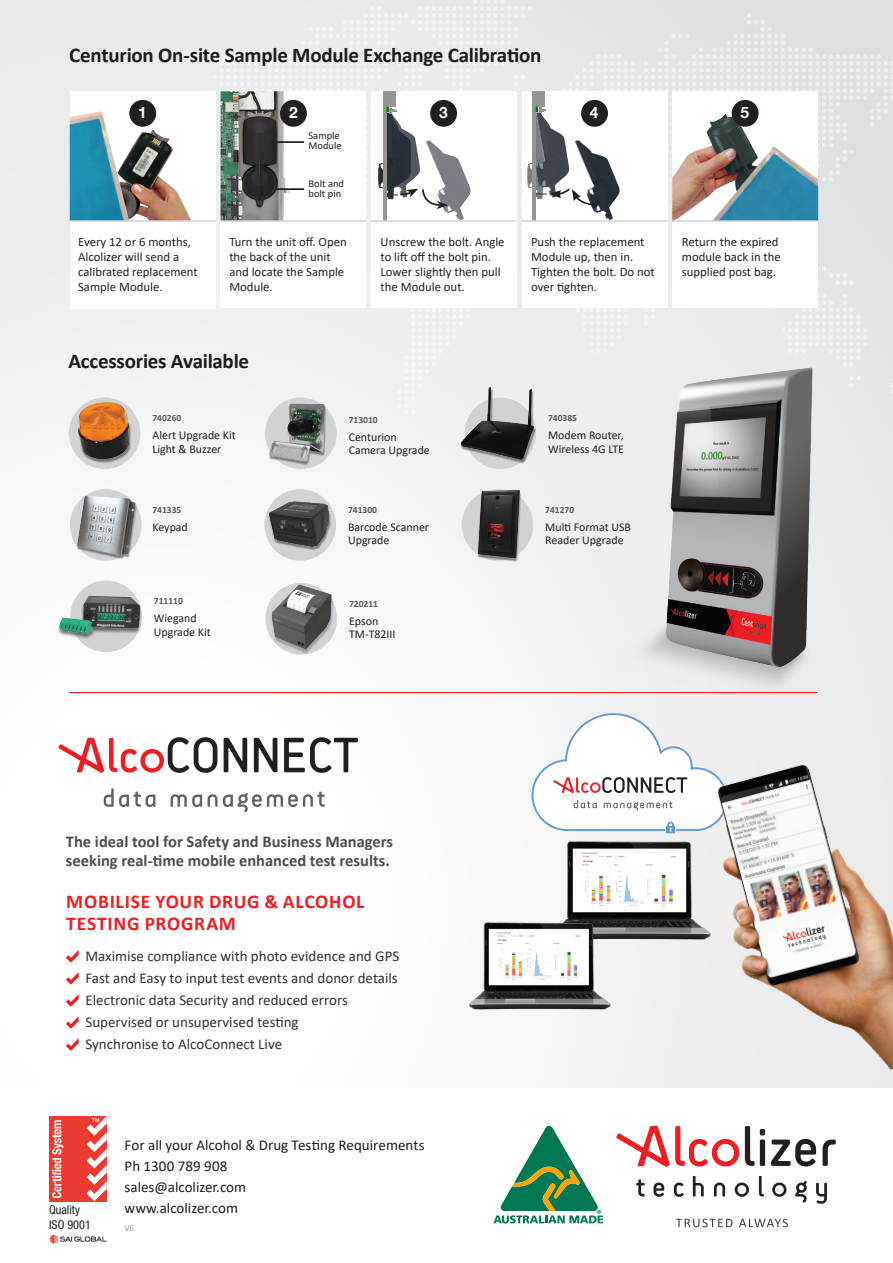
<style>
.page{position:relative;width:893px;height:1263px;background:#fff}
.page>*{position:absolute;margin:0;border:0;box-sizing:border-box;transform-origin:0 0}
.Heading_L2___White{font:700 21px "Calibri";letter-spacing:-.01em;color:#201a1b}
.Heading_L2___RED_CAPS{font:700 19.5px/22.5px "Calibri";letter-spacing:.04em;color:#ee1d23}
.Body_Copy_Copy{font:700 16.5px/19.5px "Calibri";color:#4b4c4d}
.t1{font:700 15.6px "Helvetica Neue";color:#fff}
.Body_Copy_Copy-2{font:15px "Calibri";color:#312f30}
.Heading_L2___Grey{font:15px "Calibri";color:#201a1b}
.t2{font:12.75px/15px "Calibri";color:#231f20}
.t3{font:condensed 12.15px/14.7px "Helvetica Neue";color:#231f20}
.t4{font:11.85px/13.5px "Calibri";color:#231f20}
.t5{font:10.5px/10.5px "Calibri";color:#201a1b}
.t6{font:700 9.6px "Calibri";color:#57585a}
.Body_Copy_Copy-3{font:300 9px "Calibri";color:#757374}
.s1{color:#808285}
</style>
<div class="page">
<div style="left:0;top:0;width:893px;height:1080px;background:linear-gradient(to bottom,#e8e9ea,#fff)"></div>
<div style="left:70px;top:91px;width:146px;height:217px;background:#fff"></div>
<img style="left:129px;top:130px;width:62px;height:90px">
<img style="left:70px;top:111px;width:59px;height:109px">
<svg style="left:206px;top:0;width:687px;height:415px"></svg>
<hr style="left:271px;top:141px;width:33px;height:2px;background:#231f20">
<div style="left:129px;top:100px;width:27px;height:27px;background:#231f20;border-radius:50%"></div>
<div style="left:280px;top:100px;width:27px;height:27px;background:#231f20;border-radius:50%"></div>
<div style="left:430px;top:100px;width:27px;height:27px;background:#231f20;border-radius:50%"></div>
<div style="left:581px;top:100px;width:27px;height:27px;background:#231f20;border-radius:50%"></div>
<div style="left:732px;top:100px;width:27px;height:27px;background:#231f20;border-radius:50%"></div>
<hr style="left:275px;top:188px;width:29px;height:2px;background:#231f20">
<hr style="left:70px;top:220px;width:146px;height:2px;background:#d1d2d4">
<hr style="left:371px;top:220px;width:146px;height:2px;background:#d1d2d4">
<hr style="left:220px;top:220px;width:146px;height:2px;background:#d1d2d4">
<hr style="left:521px;top:220px;width:146px;height:2px;background:#d1d2d4">
<hr style="left:672px;top:220px;width:146px;height:2px;background:#d1d2d4">
<div style="left:69px;top:397px;width:71px;height:72px;background:#d1d2d4;border-radius:50%"></div>
<div style="left:264px;top:489px;width:72px;height:72px;background:#d1d2d4;border-radius:50%"></div>
<div style="left:464px;top:397px;width:72px;height:72px;background:#d1d2d4;border-radius:50%"></div>
<div style="left:265px;top:397px;width:72px;height:72px;background:#d1d2d4;border-radius:50%"></div>
<div style="left:70px;top:580px;width:72px;height:72px;background:#d1d2d4;border-radius:50%"></div>
<img style="left:76px;top:401px;width:57px;height:63px">
<img style="left:265px;top:399px;width:64px;height:66px">
<img style="left:72px;top:489px;width:69px;height:73px">
<img style="left:263px;top:490px;width:75px;height:65px">
<div style="left:57px;top:597px;width:86px;height:42px;background:#231f20;opacity:.6"></div>
<img style="left:59px;top:590px;width:85px;height:50px">
<img style="left:264px;top:581px;width:73px;height:73px">
<img style="left:461px;top:382px;width:75px;height:82px">
<img style="left:461px;top:481px;width:72px;height:88px">
<img style="left:600px;top:606px;width:227px;height:107px">
<img style="left:667px;top:368px;width:147px;height:299px">
<img style="left:539px;top:835px;width:141px;height:111px">
<img style="left:460px;top:917px;width:154px;height:98px">
<img style="left:680px;top:744px;width:213px;height:343px">
<svg style="left:66px;top:950px;width:13px;height:12px"></svg>
<svg style="left:66px;top:972px;width:13px;height:12px"></svg>
<svg style="left:66px;top:994px;width:13px;height:13px"></svg>
<svg style="left:66px;top:1016px;width:13px;height:13px"></svg>
<svg style="left:66px;top:1038px;width:13px;height:13px"></svg>
<svg style="left:59px;top:737px;width:299px;height:36px"></svg>
<svg style="left:104px;top:788px;width:51px;height:19px"></svg>
<svg style="left:171px;top:794px;width:31px;height:13px"></svg>
<svg style="left:208px;top:792px;width:117px;height:20px"></svg>
<svg style="left:531px;top:712px;width:197px;height:123px"></svg>
<hr style="left:69px;top:692px;width:748px;height:1px;background:#ee1d23">
<svg style="left:676px;top:1218px;width:56px;height:9px"></svg>
<svg style="left:739px;top:1218px;width:49px;height:9px"></svg>
<svg style="left:636px;top:1179px;width:8px;height:17px"></svg>
<svg style="left:653px;top:1182px;width:11px;height:15px"></svg>
<svg style="left:674px;top:1182px;width:10px;height:15px"></svg>
<svg style="left:693px;top:1176px;width:11px;height:20px"></svg>
<svg style="left:714px;top:1182px;width:11px;height:14px"></svg>
<svg style="left:735px;top:1182px;width:14px;height:15px"></svg>
<svg style="left:759px;top:1176px;width:5px;height:20px"></svg>
<svg style="left:772px;top:1182px;width:14px;height:15px"></svg>
<svg style="left:795px;top:1181px;width:12px;height:22px"></svg>
<svg style="left:816px;top:1183px;width:11px;height:21px"></svg>
<svg style="left:616px;top:1126px;width:123px;height:41px"></svg>
<svg style="left:745px;top:1126px;width:9px;height:40px"></svg>
<svg style="left:760px;top:1129px;width:5px;height:37px"></svg>
<svg style="left:771px;top:1139px;width:45px;height:27px"></svg>
<svg style="left:822px;top:1139px;width:14px;height:27px"></svg>
<div style="left:49px;top:1116px;width:58px;height:85px;background:#ee3b32"></div>
<svg style="left:52px;top:1120px;width:11px;height:78px"></svg>
<svg style="left:87px;top:1116px;width:20px;height:85px"></svg>
<svg style="left:50px;top:1235px;width:57px;height:8px"></svg>
<svg style="left:493px;top:1125px;width:111px;height:99px"></svg>
<p class="Heading_L2___White" style="left:69px;top:40px;width:474px">Centurion On-site Sample Module Exchange Calibration</p>
<p class="t1" style="left:138px;top:101px;width:10px">1</p>
<p class="t1" style="left:289px;top:101px;width:10px">2</p>
<p class="t1" style="left:439px;top:101px;width:10px">3</p>
<p class="t1" style="left:590px;top:101px;width:10px">4</p>
<p class="t1" style="left:740px;top:101px;width:10px">5</p>
<p class="t5" style="left:308px;top:130px;width:35px">Sample<br>Module</p>
<p class="t5" style="left:308px;top:178px;width:37px">Bolt and bolt pin</p>
<p class="t2" style="left:78px;top:234px;width:121px">Every 12 or 6 months,<br>Alcolizer will send a calibrated replacement<br>Sample Module.</p>
<p class="t2" style="left:229px;top:234px;width:119px">Turn the unit off. Open the back of the unit and locate the Sample<br>Module.</p>
<p class="t2" style="left:381px;top:234px;width:126px">Unscrew the bolt. Angle to lift off the bolt pin.<br>Lower slightly then pull the Module out.</p>
<p class="t2" style="left:531px;top:234px;width:125px">Push the replacement<br>Module up, then in.<br>Tighten the bolt. Do not over tighten.</p>
<p class="t2" style="left:682px;top:234px;width:101px">Return the expired module back in the supplied post bag.</p>
<p class="Heading_L2___White" style="left:69px;top:346px;width:182px">Accessories Available</p>
<p class="t6" style="left:152px;top:411px;width:31px">740260</p>
<p class="t4" style="left:152px;top:428px;width:85px">Alert Upgrade Kit<br>Light &amp; Buzzer</p>
<p class="t6" style="left:349px;top:413px;width:31px">713010</p>
<p class="t4" style="left:349px;top:430px;width:83px">Centurion<br>Camera Upgrade</p>
<p class="t6" style="left:152px;top:503px;width:31px">741335</p>
<p class="t4" style="left:152px;top:520px;width:37px">Keypad</p>
<p class="t6" style="left:348px;top:503px;width:31px">741300</p>
<p class="t4" style="left:348px;top:520px;width:83px">Barcode Scanner<br>Upgrade</p>
<p class="t6" style="left:154px;top:594px;width:31px">711110</p>
<p class="t4" style="left:154px;top:611px;width:58px">Wiegand<br>Upgrade Kit</p>
<p class="t6" style="left:349px;top:597px;width:31px">720211</p>
<p class="t4" style="left:349px;top:614px;width:48px">Epson<br>TM-T82III</p>
<p class="Body_Copy_Copy" style="left:66px;top:831px;width:329px">The ideal tool for Safety and Business Managers seeking real-time mobile enhanced test results.</p>
<p class="Heading_L2___RED_CAPS" style="left:66px;top:889px;width:300px">MOBILISE YOUR DRUG &amp; ALCOHOL<br>TESTING PROGRAM</p>
<p class="Body_Copy_Copy-2" style="left:85px;top:946px;width:315px">Maximise compliance with photo evidence and GPS</p>
<p class="Body_Copy_Copy-2" style="left:85px;top:968px;width:314px">Fast and Easy to input test events and donor details</p>
<p class="Body_Copy_Copy-2" style="left:85px;top:990px;width:264px">Electronic data Security and reduced errors</p>
<p class="Body_Copy_Copy-2" style="left:85px;top:1012px;width:215px">Supervised or unsupervised testing</p>
<p class="Body_Copy_Copy-2" style="left:85px;top:1034px;width:198px">Synchronise to AlcoConnect Live</p>
<p class="t3" style="left:49px;top:1202px;width:43px">Quality<br>ISO 9001</p>
<p class="Heading_L2___Grey" style="left:125px;top:1134px;width:301px">For all your Alcohol &amp; Drug Testing Requirements</p>
<p class="Heading_L2___Grey" style="left:125px;top:1155px;width:104px">Ph 1300 789 908</p>
<p class="Heading_L2___Grey" style="left:125px;top:1176px;width:123px">sales@alcolizer.com</p>
<p class="Heading_L2___Grey" style="left:125px;top:1197px;width:115px">www.alcolizer.com</p>
<p class="Body_Copy_Copy-3" style="left:125px;top:1222px;width:11px">V<span class="s1">6</span></p>
<p class="t6" style="left:548px;top:411px;width:31px">740385</p>
<p class="t4" style="left:548px;top:428px;width:77px">Modem Router,<br>Wireless 4G LTE</p>
<p class="t6" style="left:545px;top:503px;width:31px">741270</p>
<p class="t4" style="left:545px;top:520px;width:87px">Multi Format USB<br>Reader Upgrade</p>
</div>
